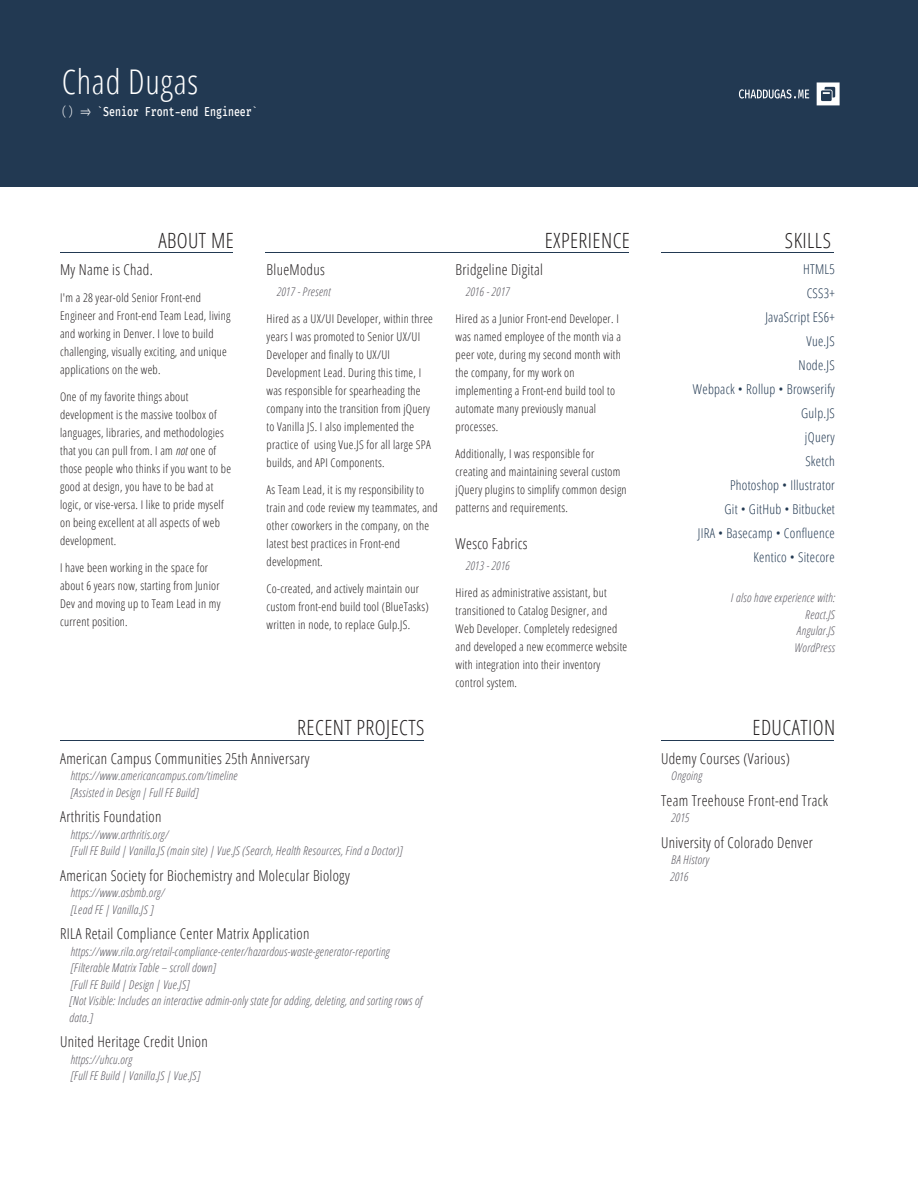
<style>
.page{position:relative;width:918px;height:1188px;background:#fff}
.page>*{position:absolute;margin:0;border:0;box-sizing:border-box;transform-origin:0 0}
.t1{font:300 34.05px "Open Sans Condensed";letter-spacing:.02em;color:#fff}
.t2{font:300 21px "Open Sans Condensed";letter-spacing:.02em;color:#231f20}
.t3{font:300 15px "Open Sans Condensed";letter-spacing:.02em;color:#231f20}
.t4{font:300 13.5px/24px "Open Sans Condensed";letter-spacing:.02em;color:#223952;text-align:right}
.t5{font:500 12.75px "Fira Code";color:#fff;scale:.78 1}
.t6{font:300 12px/18px "Open Sans Condensed";letter-spacing:.02em;color:#231f20}
.t7{font:italic 300 12px/16.5px "Open Sans Condensed";letter-spacing:.02em;color:#5a5860}
.t8{font:italic 300 12px/16.5px "Open Sans Condensed";letter-spacing:.02em;color:#5b5962;text-align:right}
.s1{font-weight:300}
.s2{font-style:italic}
</style>
<div class="page">
<hr style="left:662px;top:740px;width:172px;height:1px;background:#223952">
<hr style="left:60px;top:740px;width:363px;height:1px;background:#223952">
<hr style="left:662px;top:252px;width:172px;height:1px;background:#223952">
<hr style="left:266px;top:252px;width:363px;height:1px;background:#223952">
<hr style="left:60px;top:252px;width:173px;height:1px;background:#223952">
<div style="left:0;top:0;width:918px;height:187px;background:#223952"></div>
<svg style="left:739px;top:89px;width:70px;height:10px"></svg>
<svg style="left:817px;top:82px;width:23px;height:23px"></svg>
<h1 class="t1" style="left:62px;top:58px;width:138px">Chad Dugas</h1>
<p class="t5" style="left:62px;top:102px;width:253px"><span class="s1">() |&gt; `</span>Senior Front-end Engineer<span class="s1">`</span></p>
<h2 class="t2" style="left:158px;top:226px;width:77px">ABOUT ME</h2>
<p class="t3" style="left:60px;top:259px;width:94px">My Name is Chad.</p>
<p class="t6" style="left:60px;top:288px;width:172px">I'm a 28 year-old Senior Front-end Engineer and Front-end Team Lead, living and working in Denver. I love to build challenging, visually exciting, and unique applications on the web.</p>
<p class="t6" style="left:60px;top:387px;width:172px">One of my favorite things about development is the massive toolbox of languages, libraries, and methodologies that you can pull from. I am <span class="s2">not</span> one of those people who thinks if you want to be good at design, you have to be bad at logic, or vise-versa. I like to pride myself on being excellent at all aspects of web development.</p>
<p class="t6" style="left:60px;top:558px;width:162px">I have been working in the space for about 6 years now, starting from Junior<br>Dev and moving up to Team Lead in my current position.</p>
<p class="t3" style="left:267px;top:259px;width:60px">BlueModus</p>
<p class="t7" style="left:277px;top:283px;width:55px">2017 - Present</p>
<p class="t6" style="left:267px;top:309px;width:168px">Hired as a UX/UI Developer, within three years I was promoted to Senior UX/UI Developer and finally to UX/UI Development Lead. During this time, I was responsible for spearheading the company into the transition from jQuery to Vanilla JS. I also implemented the practice of using Vue.JS for all large SPA builds, and API Components.</p>
<p class="t6" style="left:267px;top:480px;width:173px">As Team Lead, it is my responsibility to train and code review my teammates, and other coworkers in the company, on the latest best practices in Front-end development.</p>
<p class="t6" style="left:267px;top:579px;width:164px">Co-created, and actively maintain our custom front-end build tool (BlueTasks) written in node, to replace Gulp.JS.</p>
<h2 class="t2" style="left:297px;top:713px;width:129px">RECENT PROJECTS</h2>
<p class="t3" style="left:60px;top:748px;width:251px">American Campus Communities 25th Anniversary</p>
<p class="t7" style="left:70px;top:767px;width:169px">https://www.americancampus.com/timeline [Assisted in Design | Full FE Build]</p>
<p class="t3" style="left:60px;top:807px;width:103px">Arthritis Foundation</p>
<p class="t7" style="left:70px;top:826px;width:334px">https://www.arthritis.org/<br>[Full FE Build | Vanilla.JS (main site) | Vue.JS (Search, Health Resources, Find a Doctor)]</p>
<p class="t3" style="left:60px;top:865px;width:291px">American Society for Biochemistry and Molecular Biology</p>
<p class="t7" style="left:70px;top:884px;width:96px">https://www.asbmb.org/ [Lead FE | Vanilla.JS ]</p>
<p class="t3" style="left:60px;top:924px;width:251px">RILA Retail Compliance Center Matrix Application</p>
<p class="t7" style="left:69px;top:943px;width:354px">https://www.rila.org/retail-compliance-center/hazardous-waste-generator-reporting [Filterable Matrix Table – scroll down]<br>[Full FE Build | Design | Vue.JS]<br>[Not Visible: Includes an interactive admin-only state for adding, deleting, and sorting rows of data.]</p>
<p class="t3" style="left:60px;top:1032px;width:149px">United Heritage Credit Union</p>
<p class="t7" style="left:70px;top:1051px;width:131px">https://uhcu.org<br>[Full FE Build | Vanilla.JS | Vue.JS]</p>
<h2 class="t2" style="left:545px;top:226px;width:87px">EXPERIENCE</h2>
<p class="t3" style="left:456px;top:259px;width:89px">Bridgeline Digital</p>
<p class="t7" style="left:466px;top:283px;width:45px">2016 - 2017</p>
<p class="t6" style="left:456px;top:309px;width:167px">Hired as a Junior Front-end Developer. I was named employee of the month via a peer vote, during my second month with the company, for my work on implementing a Front-end build tool to automate many previously manual processes.</p>
<p class="t6" style="left:456px;top:444px;width:173px">Additionally, I was responsible for creating and maintaining several custom jQuery plugins to simplify common design patterns and requirements.</p>
<p class="t3" style="left:456px;top:534px;width:74px">Wesco Fabrics</p>
<p class="t7" style="left:466px;top:557px;width:45px">2013 - 2016</p>
<p class="t6" style="left:456px;top:584px;width:173px">Hired as administrative assistant, but transitioned to Catalog Designer, and Web Developer. Completely redesigned and developed a new ecommerce website with integration into their inventory control system.</p>
<h2 class="t2" style="left:785px;top:226px;width:48px">SKILLS</h2>
<p class="t4" style="left:693px;top:256px;width:143px">HTML5<br>CSS3+<br>JavaScript ES6+<br>Vue.JS<br>Node.JS<br>Webpack • Rollup • Browserify<br>Gulp.JS<br>jQuery<br>Sketch<br>Photoshop • Illustrator<br>Git • GitHub • Bitbucket<br>JIRA • Basecamp • Confluence<br>Kentico • Sitecore</p>
<p class="t8" style="left:731px;top:589px;width:106px">I also have experience with:<br>React.JS<br>Angular.JS<br>WordPress</p>
<h2 class="t2" style="left:753px;top:713px;width:84px">EDUCATION</h2>
<p class="t3" style="left:661px;top:748px;width:130px">Udemy Courses (Various)</p>
<p class="t7" style="left:671px;top:767px;width:32px">Ongoing</p>
<p class="t3" style="left:661px;top:790px;width:168px">Team Treehouse Front-end Track</p>
<p class="t7" style="left:671px;top:809px;width:19px">2015</p>
<p class="t3" style="left:661px;top:832px;width:153px">University of Colorado Denver</p>
<p class="t7" style="left:670px;top:851px;width:40px">BA History<br>2016</p>
</div>
